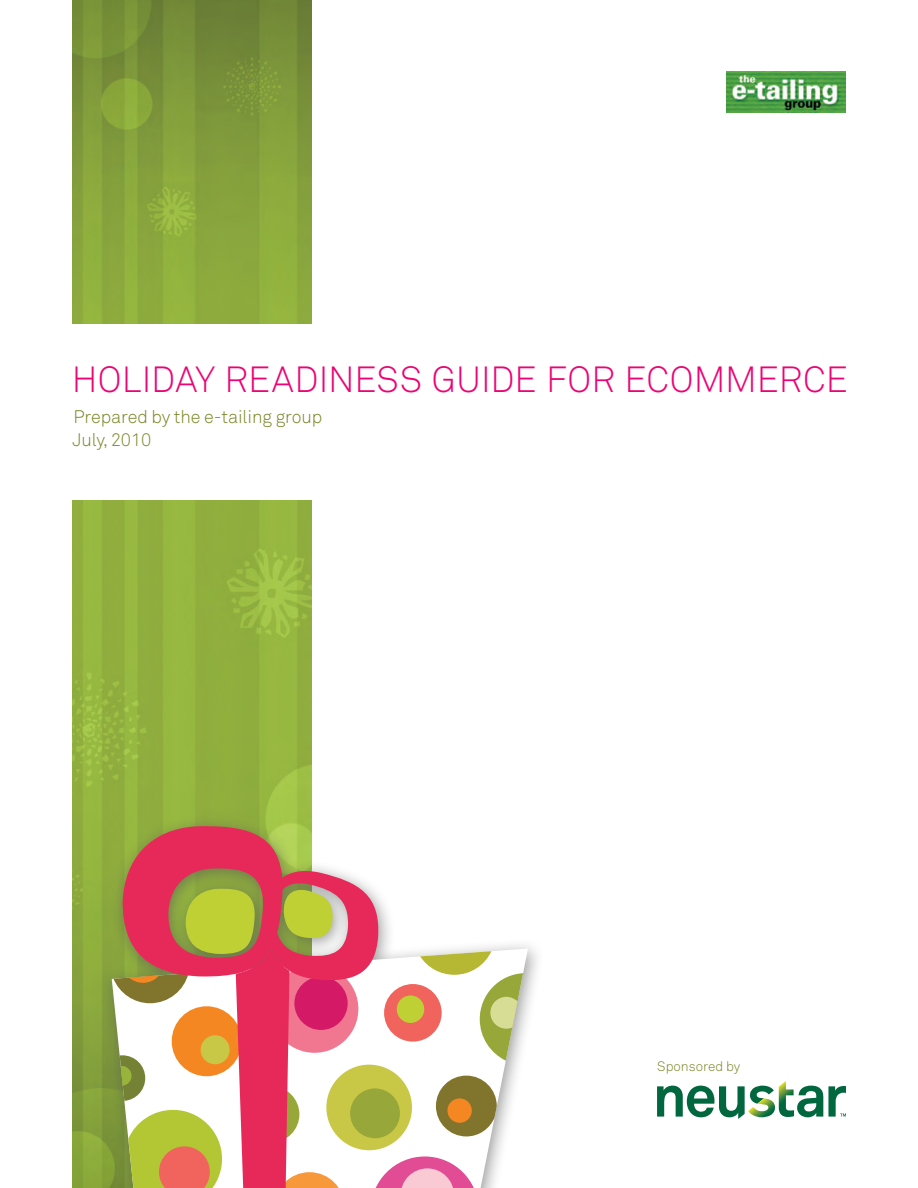
<style>
.page{position:relative;width:918px;height:1188px;background:#fff}
.page>*{position:absolute;margin:0;border:0;box-sizing:border-box;transform-origin:0 0}
.t1{font:300 36px "Akkurat";letter-spacing:.005em;color:#ed0373}
.t2{font:300 18px/22.5px "Akkurat";letter-spacing:-.005em;color:#778421}
.t3{font:300 13.5px "Akkurat";color:#778421}
</style>
<div class="page">
<img style="left:72px;top:0;width:240px;height:1188px">
<div style="left:0;top:324px;width:918px;height:176px;background:#fff"></div>
<svg style="left:657px;top:1081px;width:189px;height:38px"></svg>
<div style="left:98px;top:814px;width:445px;height:374px;background:#57585a;opacity:.6"></div>
<svg style="left:114px;top:824px;width:409px;height:364px"></svg>
<img style="left:726px;top:71px;width:120px;height:41px">
<h1 class="t1" style="left:72px;top:358px;width:778px">HOLIDAY READINESS GUIDE FOR ECOMMERCE</h1>
<p class="t2" style="left:72px;top:406px;width:251px">PREPARED BY THE E-TAILING GROUP<br>JULY, 2010</p>
<p class="t3" style="left:657px;top:1058px;width:85px">SPONSORED BY</p>
</div>
